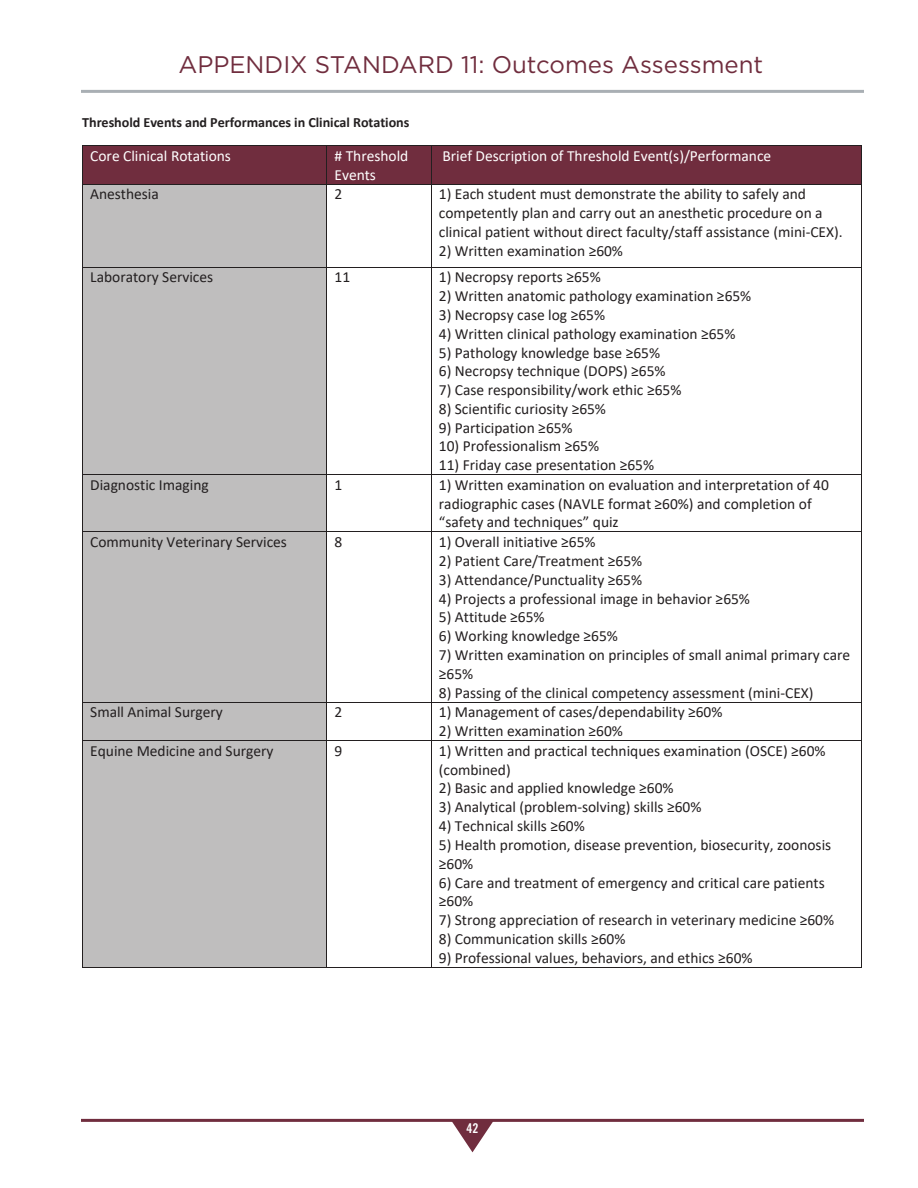
<style>
.page{position:relative;width:918px;height:1188px;background:#fff}
.page>*{position:absolute;margin:0;border:0;box-sizing:border-box;transform-origin:0 0}
.t1{font:24px "Gotham";color:#702d3e}
.t2{font:15.45px/18.9px "Calibri";color:#231f20}
.t3{font:15.45px/18.9px "Calibri";color:#fff}
.t4{font:700 14.1px "Calibri";letter-spacing:-.005em;color:#231f20}
.t5{font:13.5px "Trade Gothic LT Std Bd Cn 20";color:#fff}
</style>
<div class="page">
<hr style="left:81px;top:1119px;width:783px;height:3px;background:#702d3e">
<hr style="left:81px;top:90px;width:783px;height:3px;background:#a9afb4">
<svg style="left:451px;top:1121px;width:43px;height:31px"></svg>
<div style="left:83px;top:146px;width:244px;height:38px;background:#702d3e"></div>
<div style="left:328px;top:146px;width:103px;height:38px;background:#702d3e"></div>
<div style="left:432px;top:146px;width:430px;height:38px;background:#702d3e"></div>
<hr style="left:83px;top:146px;width:244px;height:1px;background:#231f20">
<hr style="left:327px;top:146px;width:104px;height:1px;background:#231f20">
<hr style="left:432px;top:146px;width:429px;height:1px;background:#231f20">
<hr style="left:82px;top:146px;width:1px;height:38px;background:#231f20">
<hr style="left:327px;top:146px;width:1px;height:38px;background:#231f20">
<hr style="left:431px;top:146px;width:1px;height:38px;background:#231f20">
<hr style="left:861px;top:146px;width:1px;height:38px;background:#231f20">
<div style="left:83px;top:185px;width:244px;height:82px;background:#bfbebe"></div>
<hr style="left:83px;top:184px;width:244px;height:1px;background:#231f20">
<hr style="left:327px;top:184px;width:104px;height:1px;background:#231f20">
<hr style="left:432px;top:184px;width:429px;height:1px;background:#231f20">
<hr style="left:82px;top:185px;width:1px;height:82px;background:#231f20">
<hr style="left:327px;top:185px;width:1px;height:82px;background:#231f20">
<hr style="left:431px;top:185px;width:1px;height:82px;background:#231f20">
<hr style="left:861px;top:185px;width:1px;height:82px;background:#231f20">
<div style="left:83px;top:267px;width:244px;height:207px;background:#bfbebe"></div>
<hr style="left:83px;top:267px;width:244px;height:1px;background:#231f20">
<hr style="left:327px;top:267px;width:104px;height:1px;background:#231f20">
<hr style="left:432px;top:267px;width:429px;height:1px;background:#231f20">
<hr style="left:82px;top:267px;width:1px;height:207px;background:#231f20">
<hr style="left:327px;top:267px;width:1px;height:207px;background:#231f20">
<hr style="left:431px;top:267px;width:1px;height:207px;background:#231f20">
<hr style="left:861px;top:267px;width:1px;height:207px;background:#231f20">
<div style="left:83px;top:475px;width:244px;height:57px;background:#bfbebe"></div>
<hr style="left:83px;top:474px;width:244px;height:1px;background:#231f20">
<hr style="left:327px;top:474px;width:104px;height:1px;background:#231f20">
<hr style="left:432px;top:474px;width:429px;height:1px;background:#231f20">
<hr style="left:82px;top:475px;width:1px;height:57px;background:#231f20">
<hr style="left:327px;top:475px;width:1px;height:57px;background:#231f20">
<hr style="left:431px;top:475px;width:1px;height:57px;background:#231f20">
<hr style="left:861px;top:475px;width:1px;height:57px;background:#231f20">
<div style="left:83px;top:532px;width:244px;height:170px;background:#bfbebe"></div>
<hr style="left:83px;top:532px;width:244px;height:1px;background:#231f20">
<hr style="left:327px;top:532px;width:104px;height:1px;background:#231f20">
<hr style="left:432px;top:532px;width:429px;height:1px;background:#231f20">
<hr style="left:82px;top:532px;width:1px;height:170px;background:#231f20">
<hr style="left:327px;top:532px;width:1px;height:170px;background:#231f20">
<hr style="left:431px;top:532px;width:1px;height:170px;background:#231f20">
<hr style="left:861px;top:532px;width:1px;height:170px;background:#231f20">
<div style="left:83px;top:702px;width:244px;height:38px;background:#bfbebe"></div>
<hr style="left:83px;top:702px;width:244px;height:1px;background:#231f20">
<hr style="left:327px;top:702px;width:104px;height:1px;background:#231f20">
<hr style="left:432px;top:702px;width:429px;height:1px;background:#231f20">
<hr style="left:82px;top:702px;width:1px;height:38px;background:#231f20">
<hr style="left:327px;top:702px;width:1px;height:38px;background:#231f20">
<hr style="left:431px;top:702px;width:1px;height:38px;background:#231f20">
<hr style="left:861px;top:702px;width:1px;height:38px;background:#231f20">
<div style="left:83px;top:741px;width:244px;height:226px;background:#bfbebe"></div>
<hr style="left:83px;top:740px;width:244px;height:1px;background:#231f20">
<hr style="left:327px;top:740px;width:104px;height:1px;background:#231f20">
<hr style="left:432px;top:740px;width:429px;height:1px;background:#231f20">
<hr style="left:82px;top:741px;width:1px;height:226px;background:#231f20">
<hr style="left:83px;top:967px;width:244px;height:1px;background:#231f20">
<hr style="left:327px;top:741px;width:1px;height:226px;background:#231f20">
<hr style="left:327px;top:967px;width:104px;height:1px;background:#231f20">
<hr style="left:431px;top:741px;width:1px;height:226px;background:#231f20">
<hr style="left:432px;top:967px;width:429px;height:1px;background:#231f20">
<hr style="left:861px;top:741px;width:1px;height:226px;background:#231f20">
<p class="t1" style="left:179px;top:49px;width:586px">APPENDIX STANDARD 11: Outcomes Assessment</p>
<p class="t4" style="left:82px;top:112px;width:329px">Threshold Events and Performances in Clinical Rotations</p>
<p class="t3" style="left:90px;top:146px;width:142px">Core Clinical Rotations</p>
<p class="t3" style="left:335px;top:146px;width:75px"># Threshold<br>Events</p>
<p class="t3" style="left:442px;top:146px;width:330px">Brief Description of Threshold Event(s)/Performance</p>
<p class="t2" style="left:90px;top:184px;width:70px">Anesthesia</p>
<p class="t2" style="left:335px;top:184px;width:9px">2</p>
<p class="t2" style="left:439px;top:184px;width:405px">1) Each student must demonstrate the ability to safely and competently plan and carry out an anesthetic procedure on a clinical patient without direct faculty/staff assistance (mini-CEX).</p>
<p class="t2" style="left:439px;top:241px;width:186px">2) Written examination ≥60%</p>
<p class="t2" style="left:90px;top:267px;width:124px">Laboratory Services</p>
<p class="t2" style="left:335px;top:267px;width:17px">11</p>
<p class="t2" style="left:439px;top:267px;width:163px">1) Necropsy reports ≥65%</p>
<p class="t2" style="left:439px;top:286px;width:314px">2) Written anatomic pathology examination ≥65%</p>
<p class="t2" style="left:439px;top:305px;width:168px">3) Necropsy case log ≥65%</p>
<p class="t2" style="left:439px;top:324px;width:298px">4) Written clinical pathology examination ≥65%</p>
<p class="t2" style="left:439px;top:343px;width:223px">5) Pathology knowledge base ≥65%</p>
<p class="t2" style="left:439px;top:361px;width:228px">6) Necropsy technique (DOPS) ≥65%</p>
<p class="t2" style="left:439px;top:380px;width:244px">7) Case responsibility/work ethic ≥65%</p>
<p class="t2" style="left:439px;top:399px;width:169px">8) Scientific curiosity ≥65%</p>
<p class="t2" style="left:439px;top:418px;width:135px">9) Participation ≥65%</p>
<p class="t2" style="left:439px;top:436px;width:162px">10) Professionalism ≥65%</p>
<p class="t2" style="left:439px;top:455px;width:217px">11) Friday case presentation ≥65%</p>
<p class="t2" style="left:90px;top:475px;width:120px">Diagnostic Imaging</p>
<p class="t2" style="left:335px;top:475px;width:9px">1</p>
<p class="t2" style="left:439px;top:475px;width:392px">1) Written examination on evaluation and interpretation of 40 radiographic cases (NAVLE format ≥60%) and completion of “safety and techniques” quiz</p>
<p class="t2" style="left:90px;top:532px;width:198px">Community Veterinary Services</p>
<p class="t2" style="left:335px;top:532px;width:9px">8</p>
<p class="t2" style="left:439px;top:532px;width:158px">1) Overall initiative ≥65%</p>
<p class="t2" style="left:439px;top:551px;width:205px">2) Patient Care/Treatment ≥65%</p>
<p class="t2" style="left:439px;top:570px;width:205px">3) Attendance/Punctuality ≥65%</p>
<p class="t2" style="left:439px;top:589px;width:313px">4) Projects a professional image in behavior ≥65%</p>
<p class="t2" style="left:439px;top:607px;width:107px">5) Attitude ≥65%</p>
<p class="t2" style="left:439px;top:626px;width:181px">6) Working knowledge ≥65%</p>
<p class="t2" style="left:439px;top:645px;width:413px">7) Written examination on principles of small animal primary care ≥65%</p>
<p class="t2" style="left:439px;top:683px;width:376px">8) Passing of the clinical competency assessment (mini-CEX)</p>
<p class="t2" style="left:90px;top:702px;width:134px">Small Animal Surgery</p>
<p class="t2" style="left:335px;top:702px;width:9px">2</p>
<p class="t2" style="left:439px;top:702px;width:285px">1) Management of cases/dependability ≥60%</p>
<p class="t2" style="left:439px;top:721px;width:186px">2) Written examination ≥60%</p>
<p class="t2" style="left:90px;top:741px;width:185px">Equine Medicine and Surgery</p>
<p class="t2" style="left:335px;top:741px;width:9px">9</p>
<p class="t2" style="left:439px;top:741px;width:388px">1) Written and practical techniques examination (OSCE) ≥60% (combined)</p>
<p class="t2" style="left:439px;top:778px;width:236px">2) Basic and applied knowledge ≥60%</p>
<p class="t2" style="left:439px;top:797px;width:264px">3) Analytical (problem-solving) skills ≥60%</p>
<p class="t2" style="left:439px;top:816px;width:147px">4) Technical skills ≥60%</p>
<p class="t2" style="left:439px;top:835px;width:394px">5) Health promotion, disease prevention, biosecurity, zoonosis ≥60%</p>
<p class="t2" style="left:439px;top:873px;width:387px">6) Care and treatment of emergency and critical care patients ≥60%</p>
<p class="t2" style="left:439px;top:910px;width:397px">7) Strong appreciation of research in veterinary medicine ≥60%</p>
<p class="t2" style="left:439px;top:929px;width:188px">8) Communication skills ≥60%</p>
<p class="t2" style="left:439px;top:948px;width:315px">9) Professional values, behaviors, and ethics ≥60%</p>
<p class="t5" style="left:467px;top:1120px;width:13px">42</p>
</div>
